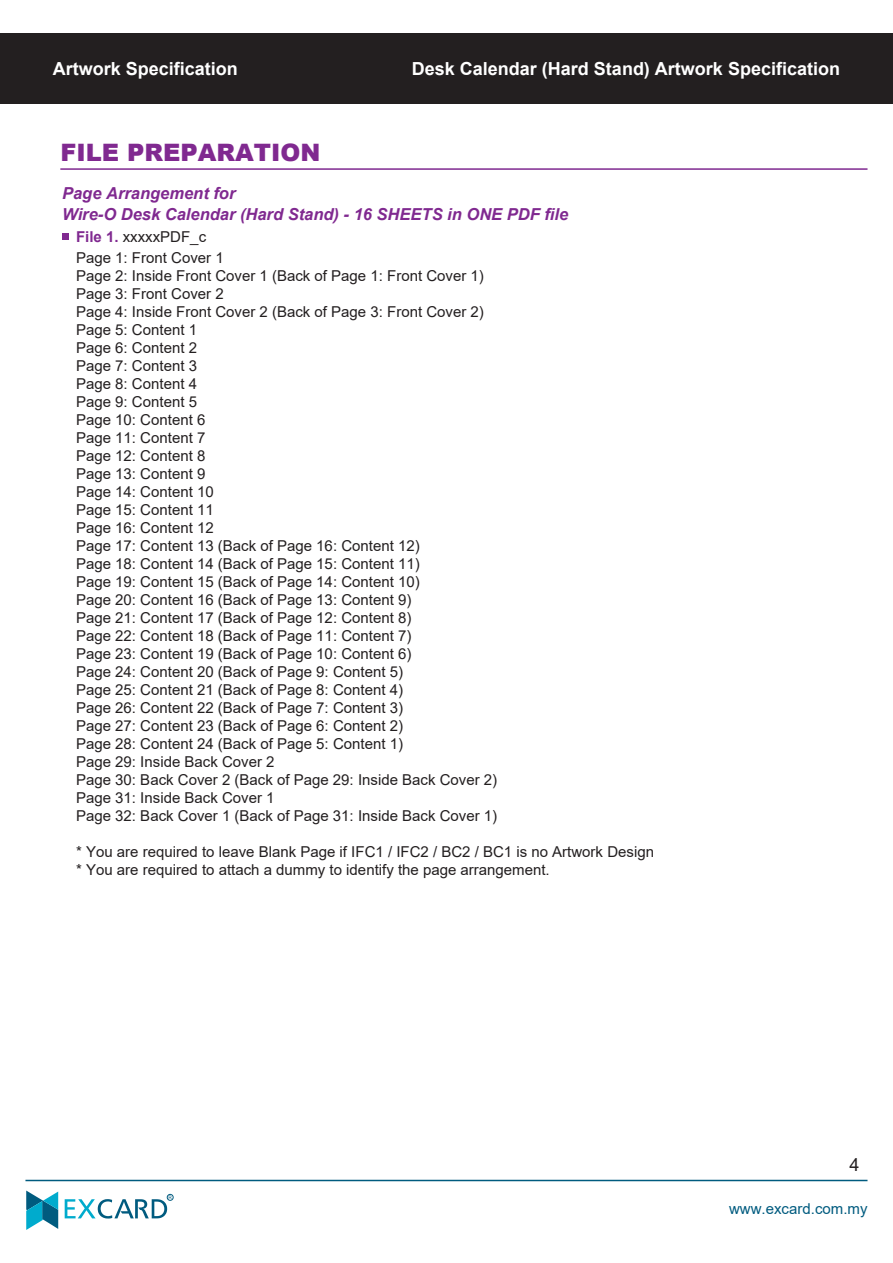
<style>
.page{position:relative;width:893px;height:1263px;background:#fff}
.page>*{position:absolute;margin:0;border:0;box-sizing:border-box;transform-origin:0 0}
.t1{font:900 24px "Arial";color:#802990}
.t2{font:700 18px "Arial";color:#fff}
.t3{font:18px "Arial";color:#231f20}
.t4{font:italic 700 16.5px/21px "Arial";color:#802990}
.t5{font:15px/18px "Arial";color:#231f20}
.t6{font:15px "Arial";color:#005b7f}
.t7{font:4.8px "Arial";color:#005b7f}
.s1{font-weight:700;color:#802990}
</style>
<div class="page">
<svg style="left:26px;top:1190px;width:32px;height:40px"></svg>
<svg style="left:65px;top:1194px;width:108px;height:24px"></svg>
<hr style="left:25px;top:1180px;width:842px;height:1px;background:#005b7f">
<div style="left:0;top:33px;width:893px;height:71px;background:#231f20"></div>
<hr style="left:60px;top:168px;width:807px;height:2px;background:#802990">
<div style="left:62px;top:234px;width:7px;height:6px;background:#802990"></div>
<p class="t2" style="left:53px;top:56px;width:187px">Artwork Specification</p>
<p class="t2" style="left:412px;top:56px;width:430px">Desk Calendar (Hard Stand) Artwork Specification</p>
<h1 class="t1" style="left:60px;top:135px;width:261px">FILE PREPARATION</h1>
<p class="t4" style="left:62px;top:183px;width:508px">Page Arrangement for<br>Wire-O Desk Calendar (Hard Stand) - 16 SHEETS in ONE PDF file</p>
<p class="t5" style="left:76px;top:226px;width:149px;line-height:21px"><span class="s1">File 1.</span> xxxxxPDF_c<br>Page 1: Front Cover 1</p>
<p class="t5" style="left:76px;top:266px;width:423px">Page 2: Inside Front Cover 1 (Back of Page 1: Front Cover 1)<br>Page 3: Front Cover 2<br>Page 4: Inside Front Cover 2 (Back of Page 3: Front Cover 2)<br>Page 5: Content 1<br>Page 6: Content 2<br>Page 7: Content 3<br>Page 8: Content 4<br>Page 9: Content 5<br>Page 10: Content 6<br>Page 11: Content 7<br>Page 12: Content 8<br>Page 13: Content 9<br>Page 14: Content 10<br>Page 15: Content 11<br>Page 16: Content 12<br>Page 17: Content 13 (Back of Page 16: Content 12)<br>Page 18: Content 14 (Back of Page 15: Content 11)<br>Page 19: Content 15 (Back of Page 14: Content 10)<br>Page 20: Content 16 (Back of Page 13: Content 9)<br>Page 21: Content 17 (Back of Page 12: Content 8)<br>Page 22: Content 18 (Back of Page 11: Content 7)<br>Page 23: Content 19 (Back of Page 10: Content 6)<br>Page 24: Content 20 (Back of Page 9: Content 5)<br>Page 25: Content 21 (Back of Page 8: Content 4)<br>Page 26: Content 22 (Back of Page 7: Content 3)<br>Page 27: Content 23 (Back of Page 6: Content 2)<br>Page 28: Content 24 (Back of Page 5: Content 1)<br>Page 29: Inside Back Cover 2<br>Page 30: Back Cover 2 (Back of Page 29: Inside Back Cover 2)<br>Page 31: Inside Back Cover 1<br>Page 32: Back Cover 1 (Back of Page 31: Inside Back Cover 1)</p>
<p class="t5" style="left:76px;top:842px;width:579px">* You are required to leave Blank Page if IFC1 / IFC2 / BC2 / BC1 is no Artwork Design * You are required to attach a dummy to identify the page arrangement.</p>
<p class="t7" style="left:169px;top:1194px;width:5px">R</p>
<p class="t3" style="left:849px;top:1152px;width:12px">4</p>
<p class="t6" style="left:729px;top:1198px;width:140px">www.excard.com.my</p>
</div>
